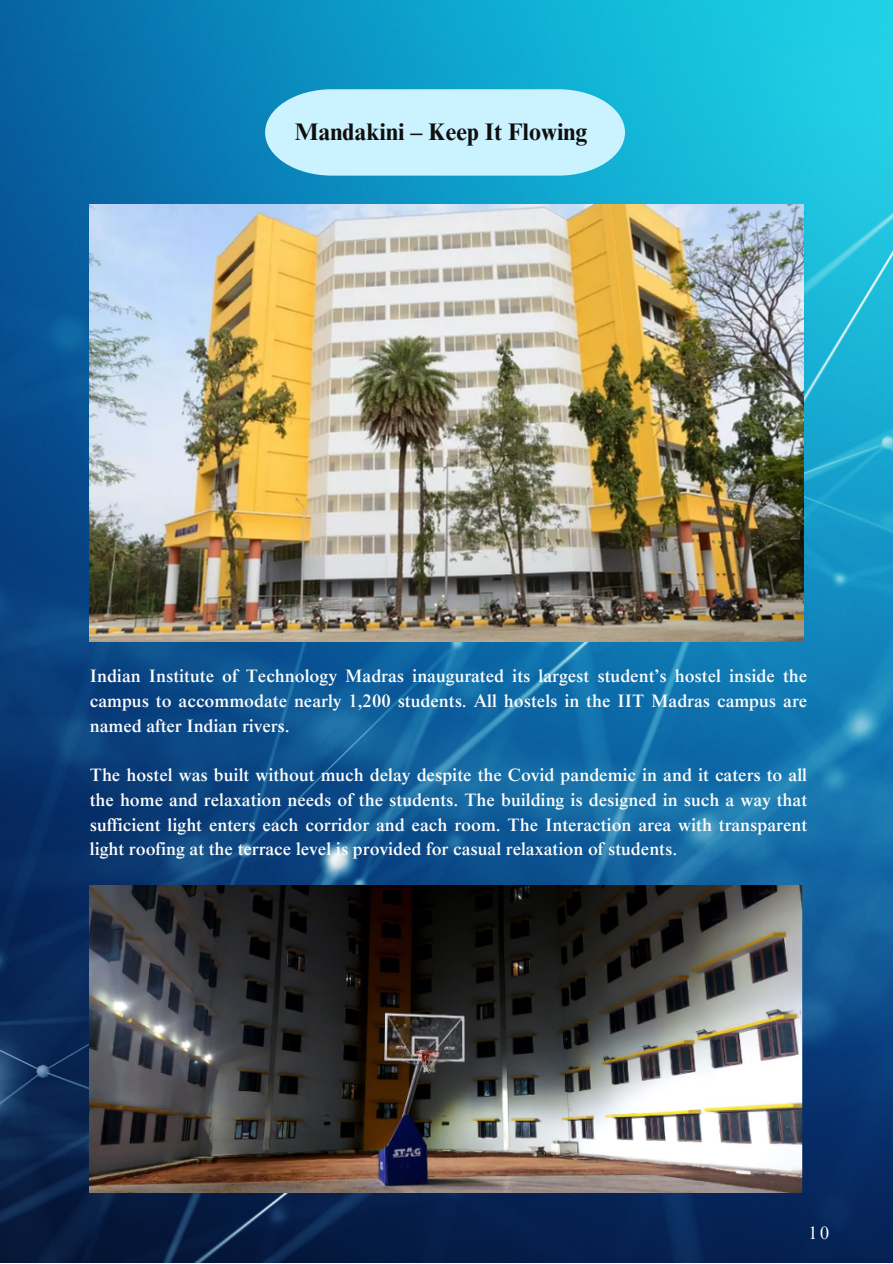
<style>
.page{position:relative;width:893px;height:1264px;background:#fff}
.page>*{position:absolute;margin:0;border:0;box-sizing:border-box;transform-origin:0 0}
.t1{font:700 24px "Times NRMT Pro";color:#100f0d}
.t2{font:500 18px/24.8px "Times NRMT Pro";color:#fff;text-align:justify}
.t3{font:18px "Times NRMT Pro";color:#fff}
</style>
<div class="page">
<img style="left:0;top:0;width:892px;height:1262px">
<svg style="left:265px;top:89px;width:360px;height:87px;background:#baebfa"></svg>
<img style="left:89px;top:205px;width:714px;height:436px">
<img style="left:90px;top:885px;width:712px;height:307px">
<p class="t1" style="left:294px;top:122px;width:294px">Mandakini – Keep It Flowing</p>
<p class="t2" style="left:90px;top:666px;width:718px">Indian Institute of Technology Madras inaugurated its largest student’s hostel inside the campus to accommodate nearly 1,200 students. All hostels in the IIT Madras campus are named after Indian rivers.</p>
<p class="t2" style="left:90px;top:765px;width:718px">The hostel was built without much delay despite the Covid pandemic in and it caters to all the home and relaxation needs of the students. The building is designed in such a way that sufficient light enters each corridor and each room. The Interaction area with transparent light roofing at the terrace level is provided for casual relaxation of students.</p>
<p class="t3" style="left:808px;top:1225px;width:22px">10</p>
</div>
